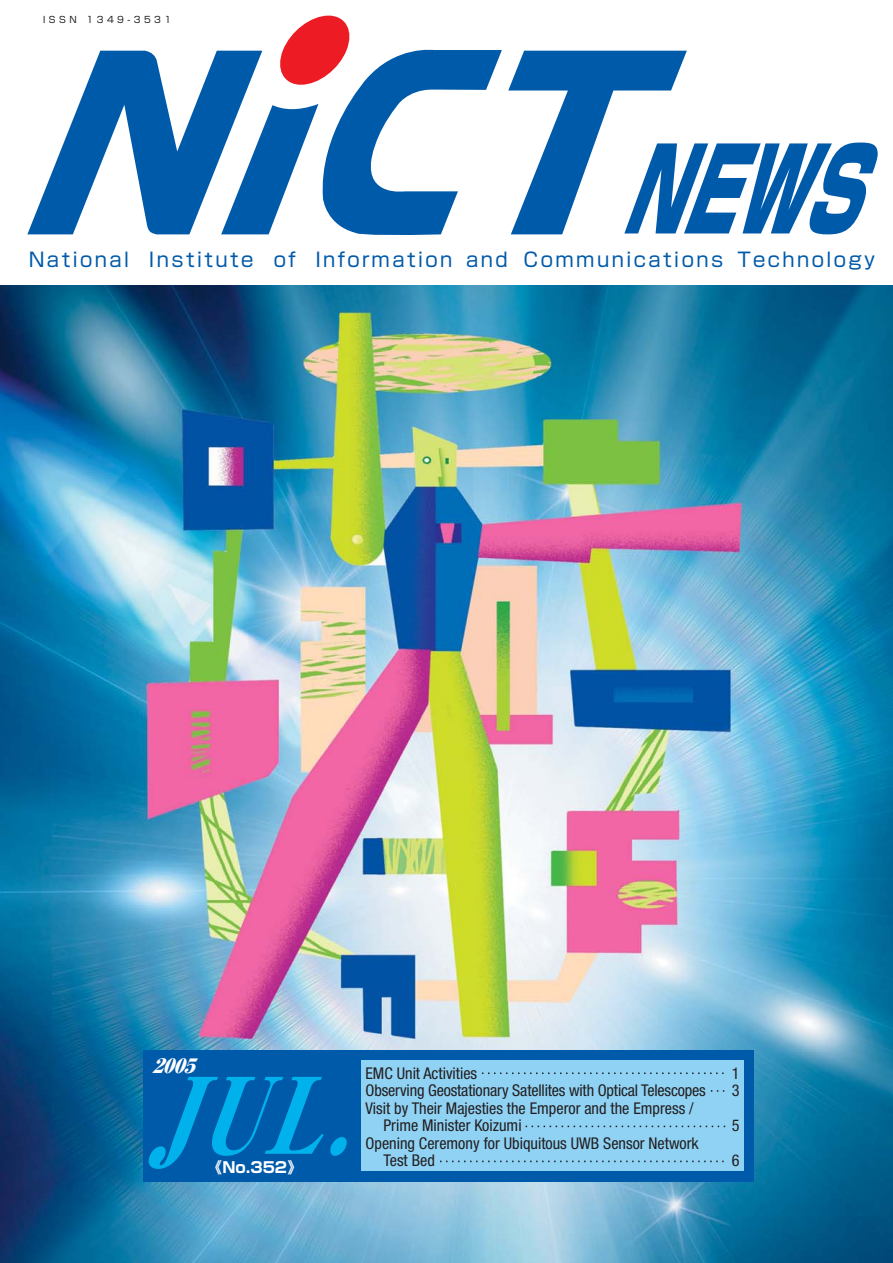
<style>
.page{position:relative;width:893px;height:1263px;background:#fff}
.page>*{position:absolute;margin:0;border:0;box-sizing:border-box;transform-origin:0 0}
.t1{font:italic 900 101.55px "Ryumin";color:#00b1eb;scale:.8 1}
.t2{font:italic 900 19.8px "Ryumin";color:#fff;scale:1.06 1}
.t3{font:19.5px "Shin Go";letter-spacing:.12em;color:#005aaa}
.t4{font:condensed 16.2px/17.5px "Helvetica Neue";color:#231f20}
.t5{font:700 15px "Shin Go";color:#fff}
.t6{font:9px "Shin Go";letter-spacing:.38em;color:#231f20}
</style>
<div class="page">
<svg style="left:27px;top:16px;width:475px;height:219px"></svg>
<svg style="left:508px;top:51px;width:369px;height:183px"></svg>
<img style="left:0;top:285px;width:892px;height:978px">
<div style="left:143px;top:1050px;width:611px;height:132px;background:#005aaa"></div>
<div style="left:361px;top:1061px;width:382px;height:110px;background:#8fd2f4"></div>
<svg style="left:710px;top:1090px;width:15px;height:2px"></svg>
<svg style="left:525px;top:1126px;width:201px;height:1px"></svg>
<svg style="left:440px;top:1161px;width:284px;height:1px"></svg>
<svg style="left:482px;top:1073px;width:242px;height:1px"></svg>
<p class="t6" style="left:43px;top:17px;width:130px">ISSN 1349-3531</p>
<p class="t3" style="left:29px;top:252px;width:848px">National Institute of Information and Communications Technology</p>
<p class="t2" style="left:152px;top:1058px;width:41px">2005</p>
<h1 class="t1" style="left:151px;top:1080px;width:291px">JUL.</h1>
<p class="t5" style="left:207px;top:1162px;width:97px">《No.352》</p>
<p class="t4" style="left:365px;top:1065px;width:113px">EMC Unit Activities</p>
<p class="t4" style="left:731px;top:1065px;width:9px">1</p>
<p class="t4" style="left:365px;top:1083px;width:342px">Observing Geostationary Satellites with Optical Telescopes</p>
<p class="t4" style="left:731px;top:1083px;width:9px">3</p>
<p class="t4" style="left:383px;top:1101px;width:312px;text-indent:-18px">Visit by Their Majesties the Emperor and the Empress /<br>Prime Minister Koizumi</p>
<p class="t4" style="left:731px;top:1118px;width:9px">5</p>
<p class="t4" style="left:383px;top:1136px;width:317px;text-indent:-18px">Opening Ceremony for Ubiquitous UWB Sensor Network<br>Test Bed</p>
<p class="t4" style="left:731px;top:1153px;width:9px">6</p>
</div>
